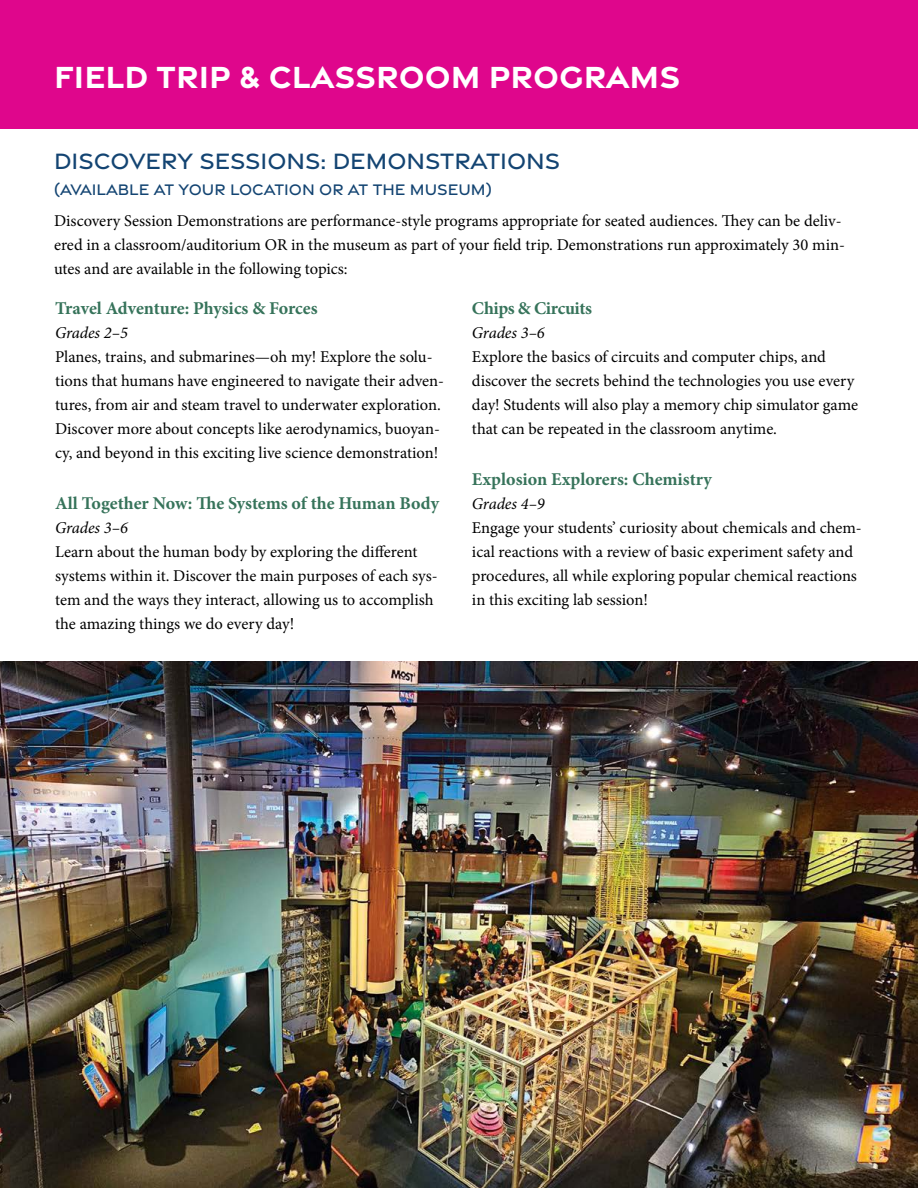
<style>
.page{position:relative;width:918px;height:1188px;background:#fff}
.page>*{position:absolute;margin:0;border:0;box-sizing:border-box;transform-origin:0 0}
.t1{font:700 33px "Gravesend Sans";color:#fff}
.t2{font:500 24px "Gravesend Sans";color:#134472}
.t3{font:700 18px "Minion Pro";letter-spacing:-.005em;color:#36735a}
.t4{font:16.5px/24px "Minion Pro";color:#000}
.t5{font:500 16.5px "Gravesend Sans";color:#134472}
.t6{font:italic 16.5px "Minion Pro";letter-spacing:-.01em;color:#000}
</style>
<div class="page">
<div style="left:0;top:0;width:918px;height:129px;background:#df068c"></div>
<img style="left:0;top:662px;width:918px;height:526px">
<h1 class="t1" style="left:54px;top:56px;width:628px">FIELD TRIP &amp; CLASSROOM PROGRAMS</h1>
<h2 class="t2" style="left:54px;top:146px;width:508px">DISCOVERY SESSIONS: DEMONSTRATIONS</h2>
<p class="t5" style="left:54px;top:180px;width:439px">(AVAILABLE AT YOUR LOCATION OR AT THE MUSEUM)</p>
<p class="t4" style="left:54px;top:209px;width:793px">Discovery Session Demonstrations are performance-style programs appropriate for seated audiences. They can be deliv&shy;ered in a classroom/auditorium OR in the museum as part of your field trip. Demonstrations run approximately 30 min&shy;utes and are available in the following topics:</p>
<p class="t3" style="left:55px;top:296px;width:264px">Travel Adventure: Physics &amp; Forces</p>
<p class="t6" style="left:55px;top:322px;width:74px">Grades 2–5</p>
<p class="t4" style="left:55px;top:345px;width:391px">Planes, trains, and submarines—oh my! Explore the solu&shy;tions that humans have engineered to navigate their adven&shy;tures, from air and steam travel to underwater exploration.<br>Discover more about concepts like aerodynamics, buoyan&shy;cy, and beyond in this exciting live science demonstration!</p>
<p class="t3" style="left:55px;top:491px;width:385px">All Together Now: The Systems of the Human Body</p>
<p class="t6" style="left:55px;top:517px;width:74px">Grades 3–6</p>
<p class="t4" style="left:55px;top:540px;width:384px">Learn about the human body by exploring the different systems within it. Discover the main purposes of each sys&shy;tem and the ways they interact, allowing us to accomplish the amazing things we do every day!</p>
<p class="t3" style="left:472px;top:296px;width:122px">Chips &amp; Circuits</p>
<p class="t6" style="left:472px;top:322px;width:74px">Grades 3–6</p>
<p class="t4" style="left:472px;top:345px;width:388px">Explore the basics of circuits and computer chips, and discover the secrets behind the technologies you use every day! Students will also play a memory chip simulator game that can be repeated in the classroom anytime.</p>
<p class="t3" style="left:472px;top:467px;width:242px">Explosion Explorers: Chemistry</p>
<p class="t6" style="left:472px;top:493px;width:74px">Grades 4–9</p>
<p class="t4" style="left:472px;top:516px;width:391px">Engage your students’ curiosity about chemicals and chem&shy;ical reactions with a review of basic experiment safety and procedures, all while exploring popular chemical reactions in this exciting lab session!</p>
</div>
